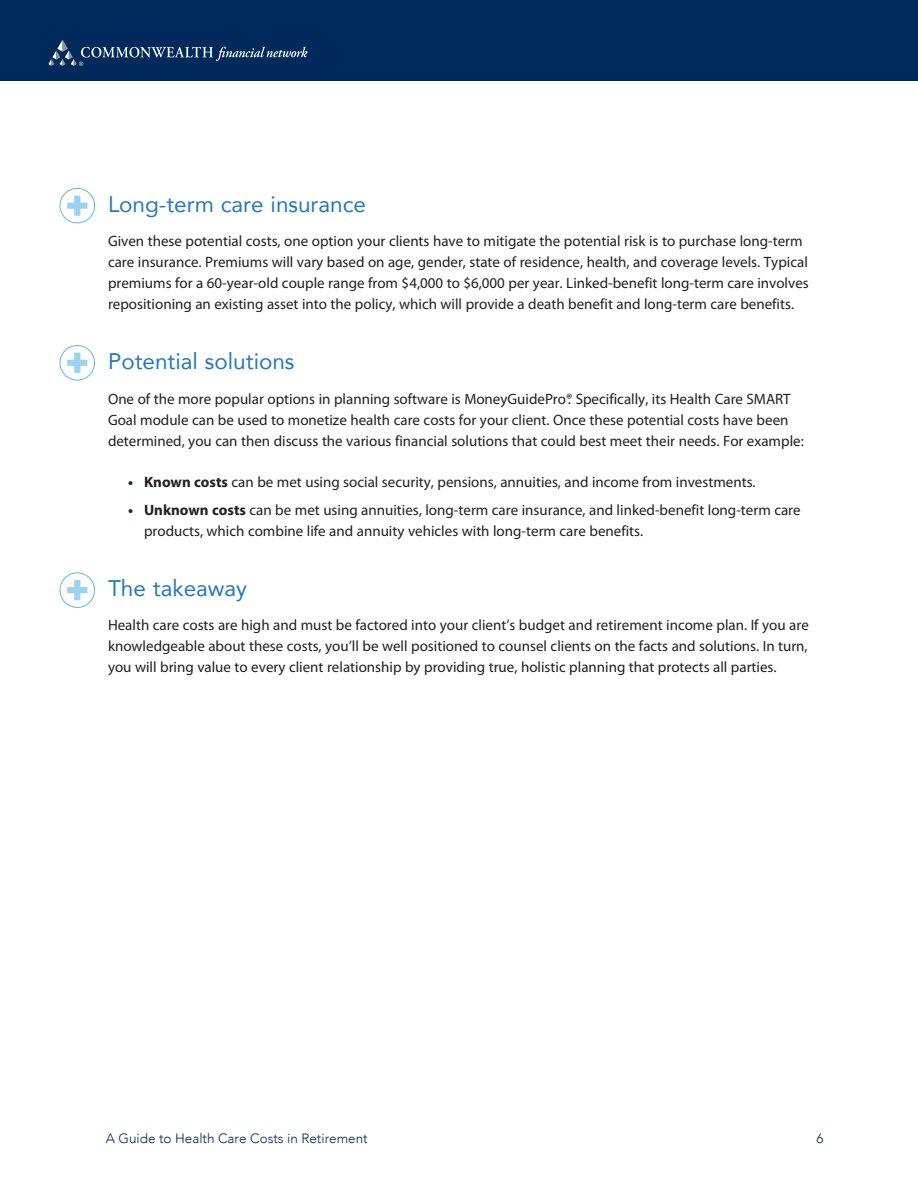
<style>
.page{position:relative;width:918px;height:1188px;background:#fff}
.page>*{position:absolute;margin:0;border:0;box-sizing:border-box;transform-origin:0 0}
.Subhead{font:22.5px "Avenir";color:#2478bd}
.Body{font:15px/21px "Myriad Pro";color:#231f20}
.t1{font:300 13.5px "Avenir";color:#00295c}
.s1{font-weight:700;color:#00295c}
.s2{font-weight:700}
</style>
<div class="page">
<div style="left:0;top:0;width:918px;height:81px;background:#00295c"></div>
<svg style="left:48px;top:40px;width:259px;height:26px"></svg>
<div style="left:60px;top:188px;width:35px;height:35px;border:1px solid #5abbea;border-radius:50%"></div>
<svg style="left:67px;top:196px;width:20px;height:20px"></svg>
<div style="left:60px;top:345px;width:35px;height:35px;border:1px solid #5abbea;border-radius:50%"></div>
<svg style="left:67px;top:353px;width:20px;height:20px"></svg>
<div style="left:60px;top:573px;width:35px;height:35px;border:1px solid #5abbea;border-radius:50%"></div>
<svg style="left:67px;top:580px;width:20px;height:20px"></svg>
<p class="Subhead" style="left:108px;top:186px;width:260px">Long-term care insurance</p>
<p class="Body" style="left:108px;top:230px;width:702px">Given these potential costs, one option your clients have to mitigate the potential risk is to purchase long-term care insurance. Premiums will vary based on age, gender, state of residence, health, and coverage levels. Typical premiums for a 60-year-old couple range from $4,000 to $6,000 per year. Linked-benefit long-term care involves repositioning an existing asset into the policy, which will provide a death benefit and long-term care benefits.</p>
<p class="Subhead" style="left:108px;top:343px;width:188px">Potential solutions</p>
<p class="Body" style="left:108px;top:388px;width:697px">One of the more popular options in planning software is MoneyGuidePro®. Specifically, its Health Care SMART<br>Goal module can be used to monetize health care costs for your client. Once these potential costs have been determined, you can then discuss the various financial solutions that could best meet their needs. For example:</p>
<p class="Body" style="left:128px;top:471px;width:629px"><span class="s1">•</span> <span class="s2">Known costs</span> can be met using social security, pensions, annuities, and income from investments.</p>
<p class="Body" style="left:144px;top:499px;width:658px;text-indent:-16px"><span class="s1">•</span> <span class="s2">Unknown costs</span> can be met using annuities, long-term care insurance, and linked-benefit long-term care products, which combine life and annuity vehicles with long-term care benefits.</p>
<p class="Subhead" style="left:108px;top:570px;width:141px">The takeaway</p>
<p class="Body" style="left:108px;top:614px;width:702px;text-align:justify">Health care costs are high and must be factored into your client’s budget and retirement income plan. If you are knowledgeable about these costs, you’ll be well positioned to counsel clients on the facts and solutions. In turn, you will bring value to every client relationship by providing true, holistic planning that protects all parties.</p>
<p class="t1" style="left:106px;top:1130px;width:263px">A Guide to Health Care Costs in Retirement</p>
<p class="t1" style="left:816px;top:1130px;width:9px">6</p>
</div>
